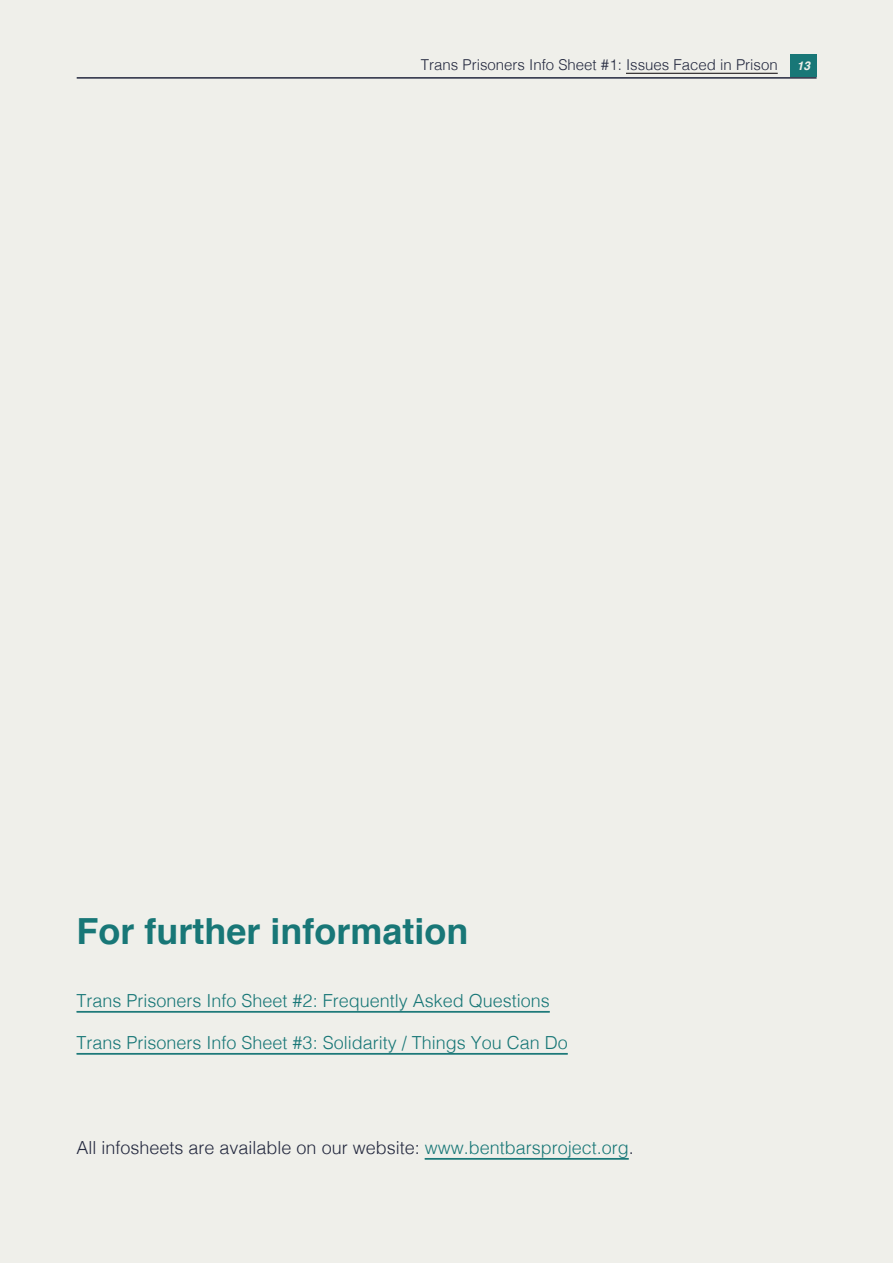
<style>
.page{position:relative;width:893px;height:1263px;background:#efefea}
.page>*{position:absolute;margin:0;border:0;box-sizing:border-box;transform-origin:0 0}
.Heading{font:700 36px "Helvetica";color:#187777}
.BB_Main_text{font:300 18px "Helvetica";color:#187777}
.BB_Main_text-2{font:300 18px "Helvetica";color:#24293f}
.t1{font:300 15px "Helvetica";color:#24293f}
.t2{font:italic 700 12px "Helvetica";color:#efefea}
.s1{color:#187777}
</style>
<div class="page">
<hr style="left:626px;top:73px;width:152px;height:1px;background:#231f20">
<div style="left:790px;top:55px;width:27px;height:22px;background:#187777"></div>
<hr style="left:77px;top:77px;width:740px;height:2px;background:#24293f">
<hr style="left:77px;top:1011px;width:473px;height:1px;background:#187777">
<hr style="left:77px;top:1012px;width:473px;height:1px;background:#187777">
<hr style="left:77px;top:1053px;width:491px;height:1px;background:#187777">
<hr style="left:77px;top:1054px;width:491px;height:1px;background:#187777">
<hr style="left:425px;top:1158px;width:204px;height:1px;background:#187777">
<hr style="left:425px;top:1159px;width:204px;height:1px;background:#187777">
<p class="t1" style="left:421px;top:52px;width:358px">Trans Prisoners Info Sheet #1: Issues Faced in Prison</p>
<p class="t2" style="left:797px;top:56px;width:15px">13</p>
<p class="Heading" style="left:77px;top:902px;width:394px">For further information</p>
<p class="BB_Main_text" style="left:77px;top:985px;width:475px">Trans Prisoners Info Sheet #2: Frequently Asked Questions</p>
<p class="BB_Main_text" style="left:77px;top:1027px;width:493px">Trans Prisoners Info Sheet #3: Solidarity / Things You Can Do</p>
<p class="BB_Main_text-2" style="left:77px;top:1132px;width:559px">All infosheets are available on our website: <span class="s1">www.bentbarsproject.org</span>.</p>
</div>
